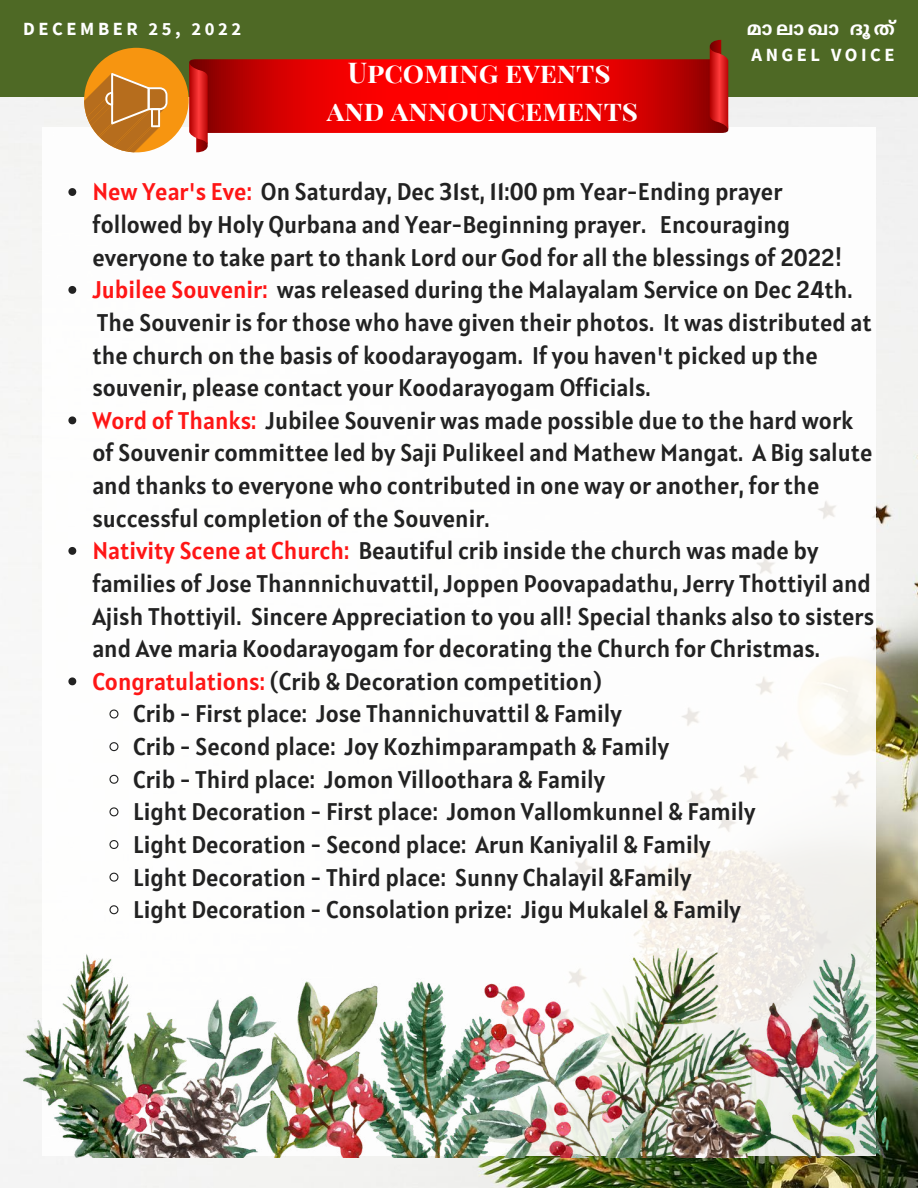
<style>
.page{position:relative;width:918px;height:1188px;background:#fff}
.page>*{position:absolute;margin:0;border:0;box-sizing:border-box;transform-origin:0 0}
.t1{font:700 28.05px/38.2px "Playfair Display SC";color:#fff;text-align:center}
.t2{font:24px "Alatsi";color:#222}
.t3{font:700 18.6px "Source Sans Pro";letter-spacing:.19em;color:#fff}
.t4{font:700 18.6px "Noto Sans Malayalam";color:#fff}
.s1{color:#ff1616}
</style>
<div class="page">
<img style="left:0;top:96px;width:918px;height:1092px">
<div style="left:0;top:0;width:918px;height:96px;background:#4e6925"></div>
<div style="left:42px;top:127px;width:834px;height:1029px;background:#fff"></div>
<svg style="left:68px;top:188px;width:8px;height:8px"></svg>
<svg style="left:68px;top:286px;width:8px;height:8px"></svg>
<svg style="left:68px;top:416px;width:8px;height:8px"></svg>
<svg style="left:68px;top:547px;width:8px;height:8px"></svg>
<svg style="left:68px;top:677px;width:8px;height:8px"></svg>
<svg style="left:109px;top:709px;width:10px;height:10px"></svg>
<svg style="left:109px;top:742px;width:10px;height:10px"></svg>
<svg style="left:109px;top:774px;width:10px;height:10px"></svg>
<svg style="left:109px;top:807px;width:10px;height:10px"></svg>
<svg style="left:109px;top:840px;width:10px;height:9px"></svg>
<svg style="left:109px;top:872px;width:10px;height:10px"></svg>
<svg style="left:109px;top:905px;width:10px;height:10px"></svg>
<svg style="left:189px;top:40px;width:539px;height:112px"></svg>
<div style="left:84px;top:48px;width:104px;height:104px;background:#f79510;border-radius:50%"></div>
<svg style="left:84px;top:73px;width:84px;height:79px"></svg>
<img style="left:23px;top:949px;width:865px;height:208px">
<p class="t3" style="left:23px;top:16px;width:220px">DECEMBER 25, 2022</p>
<p class="t4" style="left:747px;top:19px;width:77px">മാലാഖാ</p>
<p class="t4" style="left:850px;top:19px;width:36px">ദൂ ത്</p>
<p class="t3" style="left:752px;top:42px;width:145px">ANGEL VOICE</p>
<p class="t1" style="left:327px;top:52px;width:313px">Upcoming events and announcements</p>
<p class="t2" style="left:92px;top:176px;width:692px"><span class="s1">New Year's Eve:</span> On Saturday, Dec 31st, 11:00 pm Year-Ending prayer</p>
<p class="t2" style="left:92px;top:209px;width:700px">followed by Holy Qurbana and Year-Beginning prayer. Encouraging</p>
<p class="t2" style="left:92px;top:242px;width:751px">everyone to take part to thank Lord our God for all the blessings of 2022!</p>
<p class="t2" style="left:92px;top:274px;width:762px"><span class="s1">Jubilee Souvenir:</span> was released during the Malayalam Service on Dec 24th.</p>
<p class="t2" style="left:97px;top:307px;width:776px">The Souvenir is for those who have given their photos. It was distributed at</p>
<p class="t2" style="left:92px;top:340px;width:727px">the church on the basis of koodarayogam. If you haven't picked up the</p>
<p class="t2" style="left:92px;top:372px;width:560px">souvenir, please contact your Koodarayogam Officials.</p>
<p class="t2" style="left:92px;top:405px;width:762px"><span class="s1">Word of Thanks:</span> Jubilee Souvenir was made possible due to the hard work</p>
<p class="t2" style="left:92px;top:437px;width:782px">of Souvenir committee led by Saji Pulikeel and Mathew Mangat. A Big salute</p>
<p class="t2" style="left:92px;top:470px;width:729px">and thanks to everyone who contributed in one way or another, for the</p>
<p class="t2" style="left:92px;top:503px;width:399px">successful completion of the Souvenir.</p>
<p class="t2" style="left:92px;top:535px;width:728px"><span class="s1">Nativity Scene at Church:</span> Beautiful crib inside the church was made by</p>
<p class="t2" style="left:92px;top:568px;width:780px">families of Jose Thannnichuvattil, Joppen Poovapadathu, Jerry Thottiyil and</p>
<p class="t2" style="left:92px;top:601px;width:783px">Ajish Thottiyil. Sincere Appreciation to you all! Special thanks also to sisters</p>
<p class="t2" style="left:92px;top:633px;width:729px">and Ave maria Koodarayogam for decorating the Church for Christmas.</p>
<p class="t2" style="left:92px;top:666px;width:511px"><span class="s1">Congratulations:</span> (Crib &amp; Decoration competition)</p>
<p class="t2" style="left:133px;top:698px;width:490px">Crib - First place: Jose Thannichuvattil &amp; Family</p>
<p class="t2" style="left:133px;top:731px;width:538px">Crib - Second place: Joy Kozhimparampath &amp; Family</p>
<p class="t2" style="left:133px;top:764px;width:474px">Crib - Third place: Jomon Villoothara &amp; Family</p>
<p class="t2" style="left:133px;top:796px;width:624px">Light Decoration - First place: Jomon Vallomkunnel &amp; Family</p>
<p class="t2" style="left:133px;top:829px;width:579px">Light Decoration - Second place: Arun Kaniyalil &amp; Family</p>
<p class="t2" style="left:133px;top:862px;width:560px">Light Decoration - Third place: Sunny Chalayil &amp;Family</p>
<p class="t2" style="left:133px;top:894px;width:609px">Light Decoration - Consolation prize: Jigu Mukalel &amp; Family</p>
</div>
